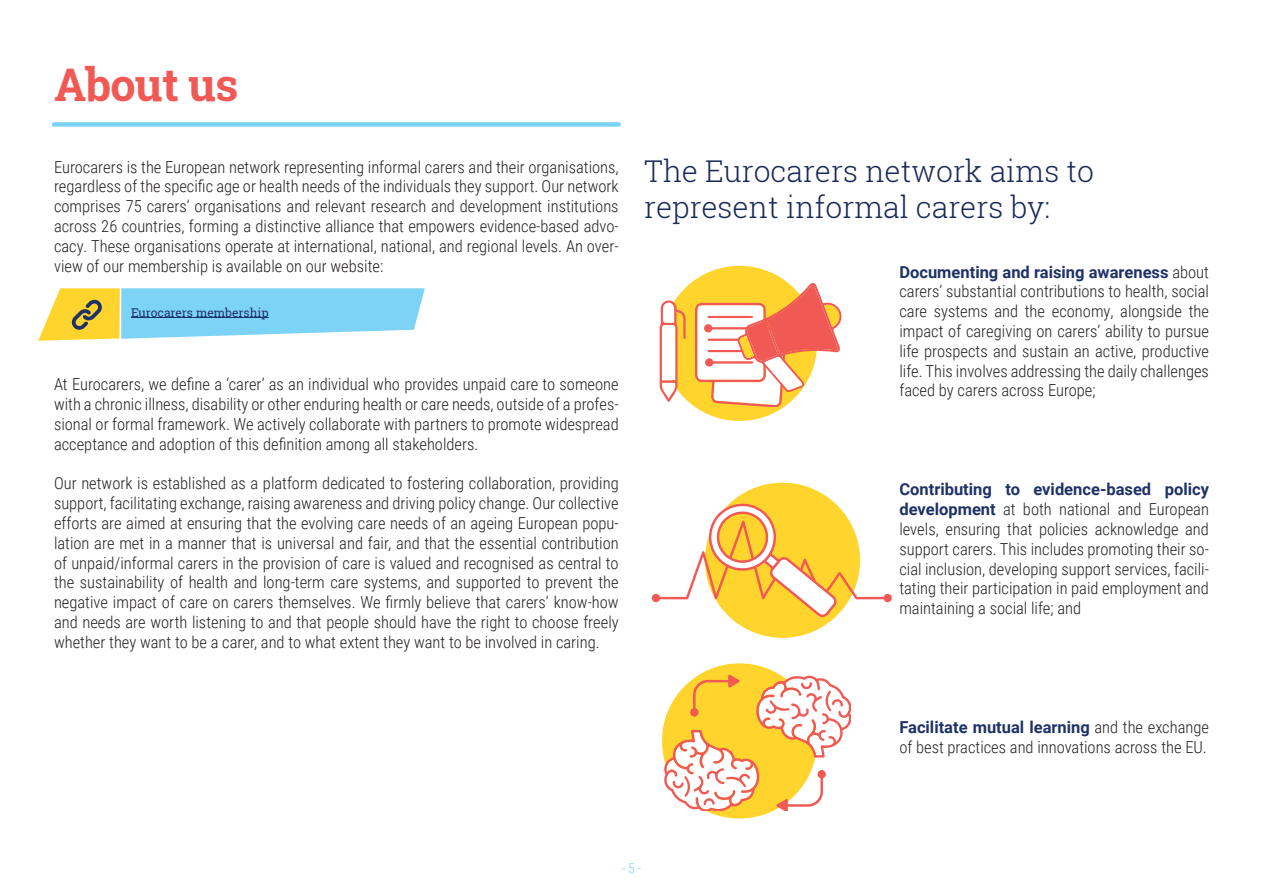
<style>
.page{position:relative;width:1263px;height:893px;background:#fff}
.page>*{position:absolute;margin:0;border:0;box-sizing:border-box;transform-origin:0 0}
.t1{font:700 45px "Roboto Slab";letter-spacing:-.02em;color:#f05954}
.t2{font:300 30px/36px "Roboto Slab";color:#1b2b59}
.t3{font:300 16.5px/19.8px "Roboto Condensed";color:#231f20;text-align:justify}
.t4{font:700 16.5px "Roboto";color:#1f3267}
.t5{font:300 13.5px "Roboto Condensed";color:#7cd3f6}
.t6{font:12px "Roboto Slab";color:#1f3267}
.s1{font-family:"Roboto Condensed";font-weight:300;color:#231f20}
.s2{font-family:"Roboto";font-weight:700;color:#1f3267}
</style>
<div class="page">
<div style="left:662px;top:663px;width:155px;height:155px;background:#ffd42c;border-radius:50%"></div>
<div style="left:662px;top:266px;width:155px;height:155px;background:#ffd42c;border-radius:50%"></div>
<div style="left:705px;top:483px;width:155px;height:155px;background:#ffd42c;border-radius:50%"></div>
<div style="left:54px;top:122px;width:565px;height:5px;background:#7cd3f6"></div>
<svg style="left:660px;top:300px;width:26px;height:102px"></svg>
<svg style="left:695px;top:283px;width:147px;height:123px"></svg>
<div style="left:705px;top:358px;width:8px;height:9px;background:#f05954;border-radius:50%"></div>
<div style="left:704px;top:324px;width:8px;height:8px;background:#f05954;border-radius:50%"></div>
<div style="left:652px;top:594px;width:8px;height:8px;background:#f05954;border-radius:50%"></div>
<svg style="left:883px;top:594px;width:9px;height:8px"></svg>
<svg style="left:654px;top:499px;width:235px;height:118px"></svg>
<svg style="left:664px;top:675px;width:186px;height:136px"></svg>
<svg style="left:38px;top:288px;width:387px;height:53px;background:#a4d7d4"></svg>
<hr style="left:131px;top:317px;width:138px;height:1px;background:#1f3267">
<h1 class="t1" style="left:54px;top:54px;width:186px">About us</h1>
<p class="t3" style="left:54px;top:156px;width:566px">Eurocarers is the European network representing informal carers and their organisations, regardless of the specific age or health needs of the individuals they support. Our network comprises 75 carers’ organisations and relevant research and development institutions across 26 countries, forming a distinctive alliance that empowers evidence-based advo&shy;cacy. These organisations operate at international, national, and regional levels. An over&shy;view of our membership is available on our website:</p>
<p class="t6" style="left:131px;top:304px;width:139px">Eurocarers membership</p>
<p class="t3" style="left:54px;top:374px;width:566px">At Eurocarers, we define a ‘carer’ as an individual who provides unpaid care to someone with a chronic illness, disability or other enduring health or care needs, outside of a profes&shy;sional or formal framework. We actively collaborate with partners to promote widespread acceptance and adoption of this definition among all stakeholders.</p>
<p class="t3" style="left:54px;top:473px;width:566px">Our network is established as a platform dedicated to fostering collaboration, providing support, facilitating exchange, raising awareness and driving policy change. Our collective efforts are aimed at ensuring that the evolving care needs of an ageing European popu&shy;lation are met in a manner that is universal and fair, and that the essential contribution of unpaid/informal carers in the provision of care is valued and recognised as central to the sustainability of health and long-term care systems, and supported to prevent the negative impact of care on carers themselves. We firmly believe that carers’ know-how and needs are worth listening to and that people should have the right to choose freely whether they want to be a carer, and to what extent they want to be involved in caring.</p>
<h2 class="t2" style="left:644px;top:152px;width:451px">The Eurocarers network aims to represent informal carers by:</h2>
<p class="t4" style="left:899px;top:260px;width:311px">Documenting and raising awareness <span class="s1">about</span></p>
<p class="t3" style="left:899px;top:281px;width:311px">carers’ substantial contributions to health, social care systems and the economy, alongside the impact of caregiving on carers’ ability to pursue life prospects and sustain an active, productive life. This involves addressing the daily challenges faced by carers across Europe;</p>
<p class="t4" style="left:899px;top:478px;width:311px">Contributing to evidence-based policy</p>
<p class="t3" style="left:899px;top:499px;width:311px"><span class="s2">development</span> at both national and European levels, ensuring that policies acknowledge and support carers. This includes promoting their so&shy;cial inclusion, developing support services, facili&shy;tating their participation in paid employment and maintaining a social life; and</p>
<p class="t4" style="left:899px;top:716px;width:311px">Facilitate mutual learning <span class="s1">and the exchange</span></p>
<p class="t3" style="left:899px;top:736px;width:309px">of best practices and innovations across the EU.</p>
<p class="t5" style="left:622px;top:859px;width:21px">- 5 -</p>
</div>
